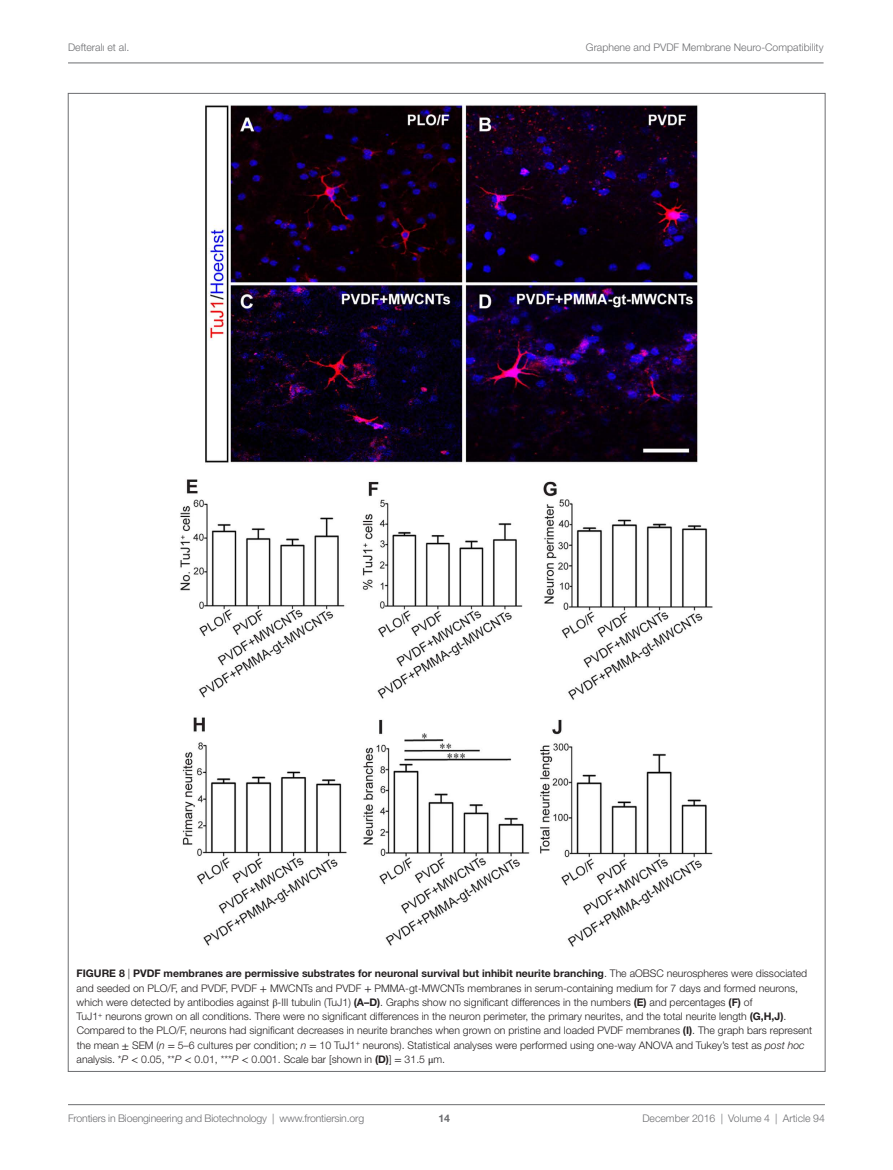
<style>
.page{position:relative;width:893px;height:1170px;background:#fff}
.page>*{position:absolute;margin:0;border:0;box-sizing:border-box;transform-origin:0 0}
.t1{font:300 10.5px/14.2px "Helvetica Neue LT Std";color:#231f20}
.t2{font:300 10.5px "Helvetica Neue LT Std";color:#6c6d70}
.t3{font:700 10.5px "Helvetica Neue LT Std";color:#6c6d70}
.s1{font-weight:700}
.s2{font-family:"STIX General";font-weight:400}
.s3{font-style:italic}
</style>
<div class="page">
<hr style="left:68px;top:63px;width:756px;height:1px;background:#6c6d70">
<hr style="left:68px;top:1104px;width:757px;height:1px;background:#6c6d70">
<img style="left:180px;top:105px;width:533px;height:842px">
<p class="t2" style="left:68px;top:41px;width:63px">Defteralı et al.</p>
<p class="t2" style="left:586px;top:41px;width:239px">Graphene and PVDF Membrane Neuro-Compatibility</p>
<p class="t1" style="left:77px;top:966px;width:737px"><span class="s1">FIG URE 8</span> | <span class="s1">PVDF membranes are permissive substrates for neuronal survival but inhibit neurite branching</span>. The aOBSC neurospheres were dissociated and seeded on PLO/F, and PVDF, PVDF <span class="s2">+</span> MWCNTs and PVDF <span class="s2">+</span> PMMA-gt-MWCNTs membranes in serum-containing medium for 7 days and formed neurons, which were detected by antibodies against <span class="s2">β</span>-III tubulin (TuJ1) <span class="s1">(A–D)</span>. Graphs show no significant differences in the numbers <span class="s1">(E)</span> and percentages <span class="s1">(F)</span> of<br>TuJ1<sup>+</sup> neurons grown on all conditions. There were no significant differences in the neuron perimeter, the primary neurites, and the total neurite length <span class="s1">(G,H,J)</span>.<br>Compared to the PLO/F, neurons had significant decreases in neurite branches when grown on pristine and loaded PVDF membranes <span class="s1">(I)</span>. The graph bars represent the mean <span class="s2">±</span> SEM (<span class="s3">n</span> <span class="s2">=</span> 5–6 cultures per condition; <span class="s3">n</span> <span class="s2">=</span> 10 TuJ1<sup>+</sup> neurons). Statistical analyses were performed using one-way ANOVA and Tukey’s test as <span class="s3">post hoc </span>analysis. *<span class="s3">P</span> <span class="s2">&lt;</span> 0.05, **<span class="s3">P</span> <span class="s2">&lt;</span> 0.01, ***<span class="s3">P</span> <span class="s2">&lt;</span> 0.001. Scale bar [shown in <span class="s1">(D)</span>] <span class="s2">=</span> 31.5 <span class="s2">μ</span>m.</p>
<p class="t2" style="left:68px;top:1111px;width:298px">Frontiers in Bioengineering and Biotechnology | www.frontiersin.org</p>
<p class="t2" style="left:642px;top:1111px;width:184px">December 2016 | Volume 4 | Article 94</p>
<p class="t3" style="left:439px;top:1111px;width:13px">14</p>
</div>
